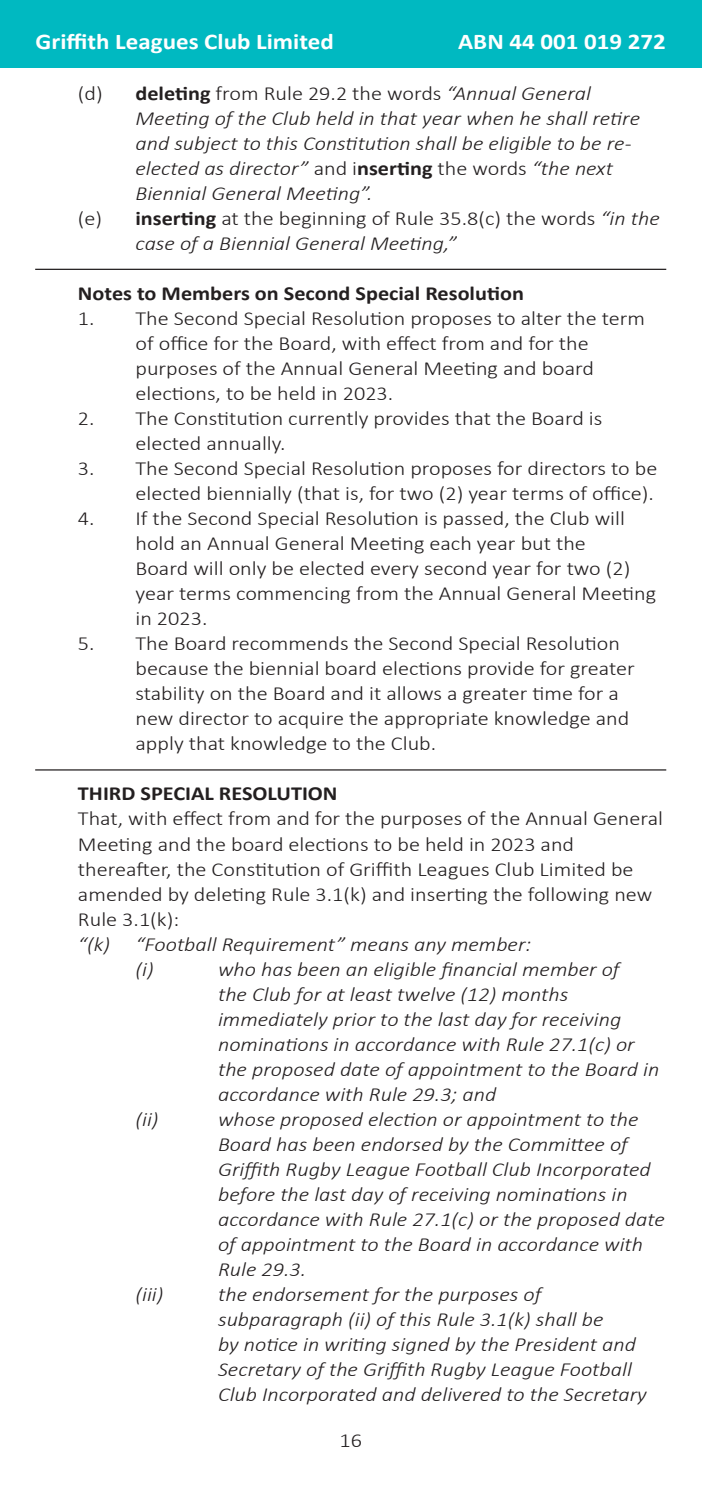
<style>
.page{position:relative;width:702px;height:1489px;background:#fff}
.page>*{position:absolute;margin:0;border:0;box-sizing:border-box;transform-origin:0 0}
.t1{font:700 22.5px "Calibri";color:#fff;scale:1.11 1}
.t2{font:300 20px "Calibri";color:#231f20;scale:1.11 1}
.t3{font:italic 300 20px/25px "Calibri";color:#231f20;scale:1.11 1}
.t4{font:700 20px "Calibri";color:#231f20;scale:1.11 1}
.s1{font-weight:700}
.s2{font-style:italic}
.s3{font-style:normal}
.s4{font-weight:700;font-style:normal}
</style>
<div class="page">
<div style="left:0;top:0;width:702px;height:68px;background:#00b9c1"></div>
<hr style="left:35px;top:269px;width:631px;height:1px;background:#231f20">
<hr style="left:35px;top:769px;width:631px;height:1px;background:#231f20">
<p class="t1" style="left:36px;top:26px;width:270px">Griffith Leagues Club Limited</p>
<p class="t1" style="left:458px;top:26px;width:189px">ABN 44 001 019 272</p>
<p class="t2" style="left:78px;top:81px;width:463px">(d) <span class="s1">deleting</span> from Rule 29.2 the words <span class="s2">“Annual General</span></p>
<p class="t3" style="left:135px;top:106px;width:456px">Meeting of the Club held in that year when he shall retire</p>
<p class="t3" style="left:135px;top:131px;width:448px">and subject to this Constitution shall be eligible to be re-</p>
<p class="t3" style="left:135px;top:156px;width:431px">elected as director” <span class="s3">and i</span><span class="s4">nserting</span> <span class="s3">the words</span> “the next</p>
<p class="t3" style="left:135px;top:181px;width:215px">Biennial General Meeting”.</p>
<p class="t2" style="left:78px;top:206px;width:525px">(e) <span class="s1">inserting</span> at the beginning of Rule 35.8(c) the words <span class="s2">“in the</span></p>
<p class="t3" style="left:135px;top:231px;width:291px">case of a Biennial General Meeting,”</p>
<p class="t4" style="left:78px;top:279px;width:403px">Notes to Members on Second Special Resolution</p>
<p class="t2" style="left:78px;top:306px;width:512px">1. The Second Special Resolution proposes to alter the term</p>
<p class="t2" style="left:135px;top:331px;width:410px">of office for the Board, with effect from and for the</p>
<p class="t2" style="left:135px;top:356px;width:414px">purposes of the Annual General Meeting and board</p>
<p class="t2" style="left:135px;top:381px;width:234px">elections, to be held in 2023.</p>
<p class="t2" style="left:78px;top:406px;width:474px">2. The Constitution currently provides that the Board is</p>
<p class="t2" style="left:135px;top:431px;width:137px">elected annually.</p>
<p class="t2" style="left:78px;top:456px;width:523px">3. The Second Special Resolution proposes for directors to be</p>
<p class="t2" style="left:135px;top:481px;width:468px">elected biennially (that is, for two (2) year terms of office).</p>
<p class="t2" style="left:78px;top:506px;width:494px">4. If the Second Special Resolution is passed, the Club will</p>
<p class="t2" style="left:135px;top:531px;width:407px">hold an Annual General Meeting each year but the</p>
<p class="t2" style="left:135px;top:556px;width:447px">Board will only be elected every second year for two (2)</p>
<p class="t2" style="left:135px;top:581px;width:470px">year terms commencing from the Annual General Meeting</p>
<p class="t2" style="left:135px;top:606px;width:66px">in 2023.</p>
<p class="t2" style="left:78px;top:631px;width:490px">5. The Board recommends the Second Special Resolution</p>
<p class="t2" style="left:135px;top:656px;width:451px">because the biennial board elections provide for greater</p>
<p class="t2" style="left:135px;top:681px;width:437px">stability on the Board and it allows a greater time for a</p>
<p class="t2" style="left:135px;top:706px;width:446px">new director to acquire the appropriate knowledge and</p>
<p class="t2" style="left:135px;top:731px;width:272px">apply that knowledge to the Club.</p>
<p class="t4" style="left:78px;top:779px;width:235px">THIRD SPECIAL RESOLUTION</p>
<p class="t2" style="left:78px;top:806px;width:528px">That, with effect from and for the purposes of the Annual General</p>
<p class="t2" style="left:78px;top:831px;width:448px">Meeting and the board elections to be held in 2023 and</p>
<p class="t2" style="left:78px;top:856px;width:502px">thereafter, the Constitution of Griffith Leagues Club Limited be</p>
<p class="t2" style="left:78px;top:881px;width:519px">amended by deleting Rule 3.1(k) and inserting the following new</p>
<p class="t2" style="left:78px;top:906px;width:93px">Rule 3.1(k):</p>
<p class="t3" style="left:78px;top:931px;width:30px">“(k)</p>
<p class="t3" style="left:135px;top:931px;width:358px">“Football Requirement” means any member:</p>
<p class="t3" style="left:135px;top:956px;width:18px">(i)</p>
<p class="t3" style="left:218px;top:956px;width:363px">who has been an eligible financial member of</p>
<p class="t3" style="left:218px;top:981px;width:317px">the Club for at least twelve (12) months</p>
<p class="t3" style="left:218px;top:1006px;width:365px">immediately prior to the last day for receiving</p>
<p class="t3" style="left:218px;top:1031px;width:377px">nominations in accordance with Rule 27.1(c) or</p>
<p class="t3" style="left:218px;top:1056px;width:399px">the proposed date of appointment to the Board in</p>
<p class="t3" style="left:218px;top:1081px;width:252px">accordance with Rule 29.3; and</p>
<p class="t3" style="left:135px;top:1106px;width:22px">(ii)</p>
<p class="t3" style="left:218px;top:1106px;width:380px">whose proposed election or appointment to the</p>
<p class="t3" style="left:218px;top:1131px;width:371px">Board has been endorsed by the Committee of</p>
<p class="t3" style="left:218px;top:1156px;width:391px">Griffith Rugby League Football Club Incorporated</p>
<p class="t3" style="left:218px;top:1181px;width:370px">before the last day of receiving nominations in</p>
<p class="t3" style="left:218px;top:1206px;width:404px">accordance with Rule 27.1(c) or the proposed date</p>
<p class="t3" style="left:218px;top:1231px;width:384px">of appointment to the Board in accordance with</p>
<p class="t3" style="left:218px;top:1256px;width:81px">Rule 29.3.</p>
<p class="t3" style="left:135px;top:1281px;width:27px">(iii)</p>
<p class="t3" style="left:218px;top:1281px;width:293px">the endorsement for the purposes of</p>
<p class="t3" style="left:218px;top:1306px;width:349px">subparagraph (ii) of this Rule 3.1(k) shall be</p>
<p class="t3" style="left:218px;top:1331px;width:378px">by notice in writing signed by the President and<br>Secretary of the Griffith Rugby League Football</p>
<p class="t3" style="left:218px;top:1381px;width:388px">Club Incorporated and delivered to the Secretary</p>
<p class="t2" style="left:339px;top:1427px;width:22px">16</p>
</div>
